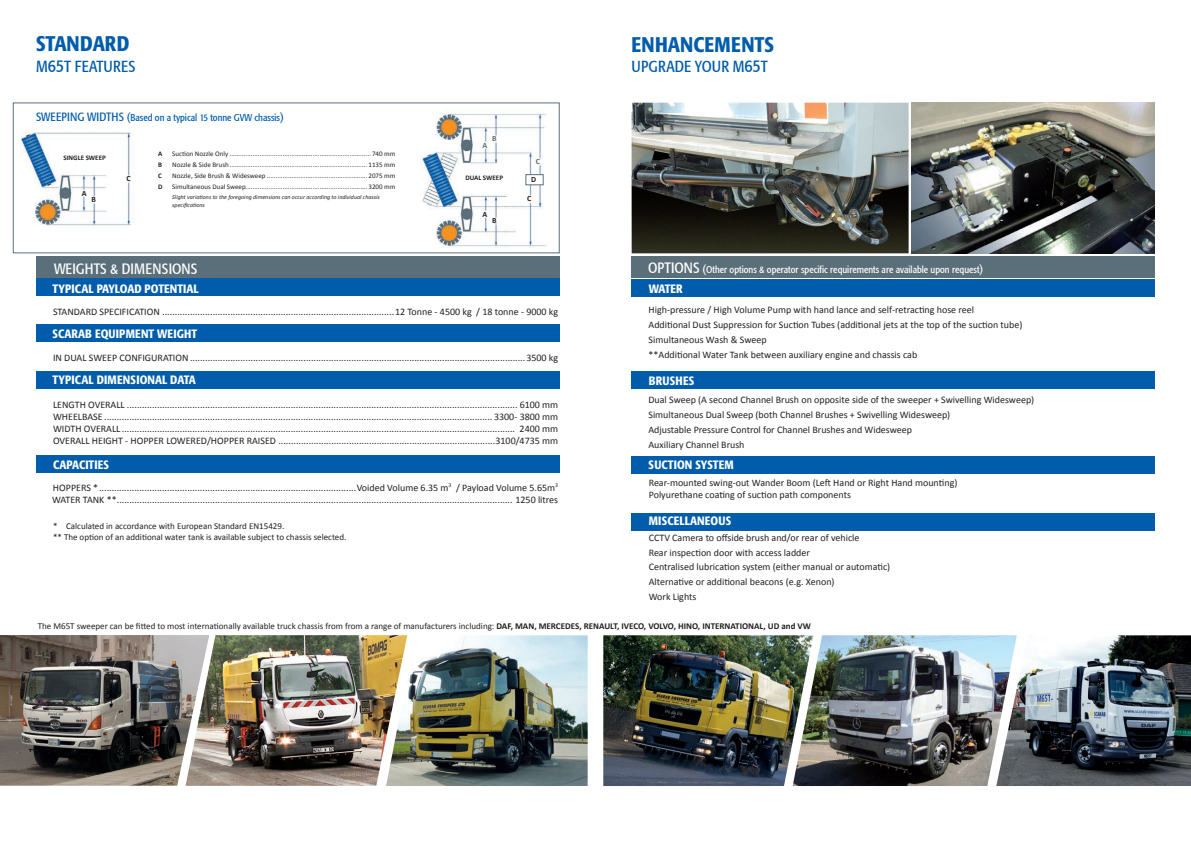
<style>
.page{position:relative;width:1191px;height:842px;background:#fff}
.page>*{position:absolute;margin:0;border:0;box-sizing:border-box;transform-origin:0 0}
.t1{font:500 condensed 21px "Formata";letter-spacing:.005em;color:#015dab}
.t2{font:condensed 16px "Formata";letter-spacing:.015em;color:#015dab}
.t3{font:condensed 15px "Formata";letter-spacing:.02em;color:#fff}
.t4{font:500 condensed 12px "Formata";letter-spacing:.01em;color:#fff}
.t5{font:10px/14.8px "Calibri";color:#231f20}
.t6{font:condensed 10px "Formata";color:#fff}
.t7{font:condensed 10px "Formata";color:#015dab}
.t8{font:9px/11px "Calibri";color:#231f20}
.t9{font:700 8px "Calibri";color:#231f20}
.t10{font:700 8px "Calibri";color:#5b6f7b}
.t11{font:7px "Calibri";color:#231f20}
.t12{font:700 7px "Calibri";color:#231f20}
.t13{font:italic 6px/7.2px "Calibri";color:#231f20}
.s1{font-size:18px}
.s2{font-size:12px}
.s3{font-size:15px}
.s4{font-weight:700}
</style>
<div class="page">
<img style="left:407px;top:635px;width:180px;height:151px">
<img style="left:603px;top:635px;width:189px;height:151px">
<img style="left:911px;top:103px;width:243px;height:150px">
<img style="left:631px;top:103px;width:277px;height:150px">
<div style="left:36px;top:256px;width:523px;height:22px;background:#5b6f7b"></div>
<div style="left:631px;top:279px;width:524px;height:17px;background:#015dab"></div>
<div style="left:631px;top:256px;width:523px;height:22px;background:#5b6f7b"></div>
<img style="left:792px;top:635px;width:204px;height:151px">
<img style="left:996px;top:635px;width:195px;height:151px">
<img style="left:209px;top:635px;width:198px;height:151px">
<img style="left:21px;top:109px;width:525px;height:138px">
<div style="left:525px;top:174px;width:18px;height:11px;background:#fff;border:1px solid #5b6f7b"></div>
<img style="left:0;top:635px;width:209px;height:151px">
<div style="left:631px;top:371px;width:523px;height:17px;background:#015dab"></div>
<div style="left:631px;top:456px;width:524px;height:17px;background:#015dab"></div>
<div style="left:631px;top:513px;width:524px;height:18px;background:#015dab"></div>
<div style="left:36px;top:279px;width:523px;height:17px;background:#015dab"></div>
<div style="left:36px;top:324px;width:523px;height:18px;background:#015dab"></div>
<div style="left:36px;top:371px;width:523px;height:18px;background:#015dab"></div>
<div style="left:36px;top:456px;width:523px;height:17px;background:#015dab"></div>
<h1 class="t1" style="left:36px;top:31px;width:95px">STANDARD</h1>
<h2 class="t2" style="left:36px;top:57px;width:101px">M<span class="s1">65</span>T FEATURES</h2>
<h1 class="t1" style="left:631px;top:32px;width:144px">ENHANCEMENTS</h1>
<h2 class="t2" style="left:631px;top:57px;width:138px">UPGRADE YOUR M<span class="s1">65</span>T</h2>
<p class="t7" style="left:36px;top:111px;width:249px"><span class="s2">SWEEPING WIDTHS (</span>Based on a typical 15 tonne GVW chassis<span class="s2">)</span></p>
<p class="t10" style="left:492px;top:134px;width:6px">B</p>
<p class="t10" style="left:482px;top:140px;width:6px">A</p>
<p class="t12" style="left:63px;top:153px;width:44px">SINGLE SWEEP</p>
<p class="t9" style="left:82px;top:188px;width:6px">A</p>
<p class="t9" style="left:91px;top:195px;width:6px">B</p>
<p class="t9" style="left:126px;top:173px;width:6px">C</p>
<p class="t12" style="left:158px;top:149px;width:6px">A</p>
<p class="t11" style="left:172px;top:149px;width:225px">Suction Nozzle Only ................................................................................ 740 mm</p>
<p class="t12" style="left:158px;top:160px;width:5px">B</p>
<p class="t11" style="left:172px;top:160px;width:225px">Nozzle &amp; Side Brush.............................................................................. 1135 mm</p>
<p class="t12" style="left:158px;top:171px;width:5px">C</p>
<p class="t11" style="left:172px;top:171px;width:225px">Nozzle, Side Brush &amp; Widesweep ......................................................... 2075 mm</p>
<p class="t12" style="left:158px;top:182px;width:6px">D</p>
<p class="t11" style="left:172px;top:183px;width:225px">Simultaneous Dual Sweep..................................................................... 3200 mm</p>
<p class="t13" style="left:172px;top:194px;width:209px">Slight variations to the foregoing dimensions can occur according to individual chassis specifications</p>
<p class="t12" style="left:465px;top:173px;width:39px">DUAL SWEEP</p>
<p class="t10" style="left:536px;top:156px;width:6px">C</p>
<p class="t9" style="left:531px;top:175px;width:7px">D</p>
<p class="t9" style="left:527px;top:194px;width:6px">C</p>
<p class="t9" style="left:482px;top:209px;width:6px">A</p>
<p class="t9" style="left:492px;top:215px;width:6px">B</p>
<h3 class="t3" style="left:54px;top:259px;width:145px">WEIGHTS &amp; DIMENSIONS</h3>
<p class="t6" style="left:648px;top:264px;width:336px"><span class="s3">OPTIONS</span> <span class="s2">(</span>Other options &amp; operator specific requirements are available upon request<span class="s2">)</span></p>
<p class="t4" style="left:52px;top:282px;width:148px">TYPICAL PAYLOAD POTENTIAL</p>
<p class="t4" style="left:52px;top:327px;width:146px">SCARAB EQUIPMENT WEIGHT</p>
<p class="t4" style="left:52px;top:373px;width:145px">TYPICAL DIMENSIONAL DATA</p>
<p class="t5" style="left:53px;top:304px;width:506px">STANDARD SPECIFICATION ............................................................................................12 Tonne - 4500 kg / 18 tonne - 9000 kg</p>
<p class="t5" style="left:53px;top:350px;width:507px">IN DUAL SWEEP CONFIGURATION.....................................................................................................................................3500 kg</p>
<p class="t5" style="left:53px;top:399px;width:507px;line-height:12px;text-align:justify">LENGTH OVERALL ........................................................................................................................................................... 6100 mm WHEELBASE .......................................................................................................................................................... 3300- 3800 mm WIDTH OVERALL ............................................................................................................................................................ 2400 mm OVERALL HEIGHT - HOPPER LOWERED/HOPPER RAISED ......................................................................................3100/4735 mm</p>
<p class="t5" style="left:52px;top:481px;width:508px;line-height:12px">HOPPERS *......................................................................................................Voided Volume 6.35 m<sup>3</sup> / Payload Volume 5.65m<sup>3<br></sup>WATER TANK **............................................................................................................................................................. 1250 litres</p>
<p class="t8" style="left:53px;top:520px;width:295px">* Calculated in accordance with European Standard EN15429.<br>** The option of an additional water tank is available subject to chassis selected.</p>
<p class="t4" style="left:53px;top:458px;width:58px">CAPACITIES</p>
<p class="t4" style="left:648px;top:281px;width:36px">WATER</p>
<p class="t5" style="left:648px;top:303px;width:375px">High-pressure / High Volume Pump with hand lance and self-retracting hose reel<br>Additional Dust Suppression for Suction Tubes (additional jets at the top of the suction tube)<br>Simultaneous Wash &amp; Sweep<br>**Additional Water Tank between auxiliary engine and chassis cab</p>
<p class="t4" style="left:649px;top:373px;width:47px">BRUSHES</p>
<p class="t5" style="left:648px;top:392px;width:387px">Dual Sweep (A second Channel Brush on opposite side of the sweeper + Swivelling Widesweep)<br>Simultaneous Dual Sweep (both Channel Brushes + Swivelling Widesweep)<br>Adjustable Pressure Control for Channel Brushes and Widesweep<br>Auxiliary Channel Brush</p>
<p class="t5" style="left:649px;top:476px;width:310px;line-height:12px">Rear-mounted swing-out Wander Boom (Left Hand or Right Hand mounting)<br>Polyurethane coating of suction path components</p>
<p class="t5" style="left:649px;top:530px;width:243px">CCTV Camera to offside brush and/or rear of vehicle<br>Rear inspection door with access ladder<br>Centralised lubrication system (either manual or automatic)<br>Alternative or additional beacons (e.g. Xenon)<br>Work Lights</p>
<p class="t4" style="left:648px;top:458px;width:87px">SUCTION SYSTEM</p>
<p class="t4" style="left:648px;top:514px;width:84px">MISCELLANEOUS</p>
<p class="t8" style="left:38px;top:620px;width:775px">The M65T sweeper can be fitted to most internationally available truck chassis from from a range of manufacturers including: <span class="s4">DAF, MAN, MERCEDES, RENAULT, IVECO, VOLVO, HINO, INTERNATIONAL, UD and VW</span></p>
</div>
